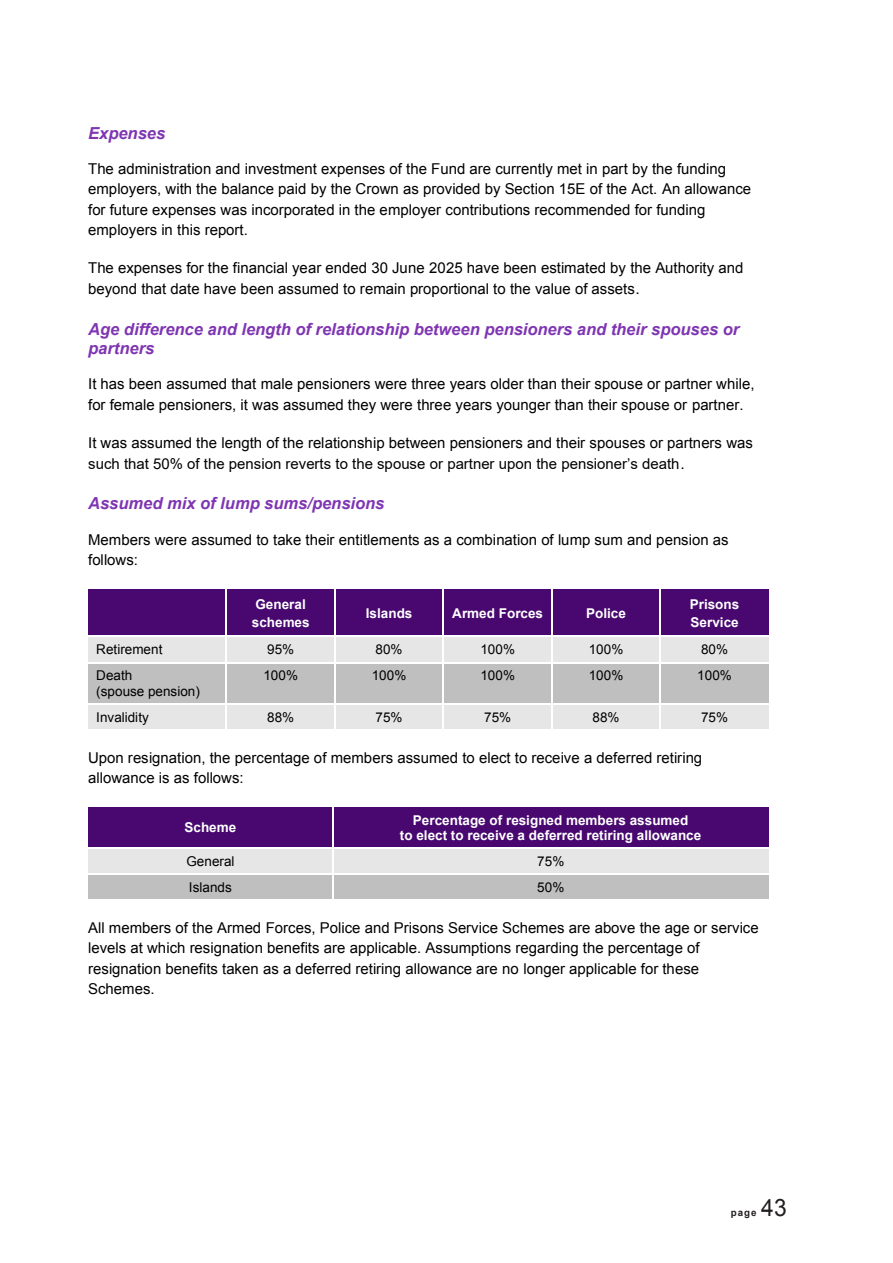
<style>
.page{position:relative;width:893px;height:1263px;background:#fff}
.page>*{position:absolute;margin:0;border:0;box-sizing:border-box;transform-origin:0 0}
.t1{font:24px "Arial";color:#231f20;scale:.95 1}
.t2{font:italic 700 16.5px/18.9px "Arial";color:#7f35b2}
.t3{font:15px/20.4px "Arial";color:#000}
.t4{font:700 13.5px/18.8px "Arial";color:#fff}
.t5{font:13.5px/15.5px "Arial";letter-spacing:.005em;color:#000}
.t6{font:700 9.75px "Arial";color:#231f20}
.s1{font-size:15.9px}
</style>
<div class="page">
<div style="left:88px;top:589px;width:138px;height:47px;background:#48086f"></div>
<div style="left:227px;top:589px;width:107px;height:47px;background:#48086f"></div>
<div style="left:336px;top:589px;width:107px;height:47px;background:#48086f"></div>
<div style="left:444px;top:589px;width:107px;height:47px;background:#48086f"></div>
<div style="left:553px;top:589px;width:107px;height:47px;background:#48086f"></div>
<div style="left:661px;top:589px;width:108px;height:47px;background:#48086f"></div>
<div style="left:88px;top:637px;width:138px;height:25px;background:#e6e6e6"></div>
<div style="left:227px;top:637px;width:107px;height:25px;background:#e6e6e6"></div>
<div style="left:336px;top:637px;width:107px;height:25px;background:#e6e6e6"></div>
<div style="left:444px;top:637px;width:107px;height:25px;background:#e6e6e6"></div>
<div style="left:553px;top:637px;width:107px;height:25px;background:#e6e6e6"></div>
<div style="left:661px;top:637px;width:108px;height:25px;background:#e6e6e6"></div>
<div style="left:88px;top:663px;width:138px;height:40px;background:#bfbfbf"></div>
<div style="left:227px;top:663px;width:107px;height:40px;background:#bfbfbf"></div>
<div style="left:336px;top:663px;width:107px;height:40px;background:#bfbfbf"></div>
<div style="left:444px;top:663px;width:107px;height:40px;background:#bfbfbf"></div>
<div style="left:553px;top:663px;width:107px;height:40px;background:#bfbfbf"></div>
<div style="left:661px;top:663px;width:108px;height:40px;background:#bfbfbf"></div>
<div style="left:88px;top:705px;width:138px;height:24px;background:#e6e6e6"></div>
<div style="left:227px;top:705px;width:107px;height:24px;background:#e6e6e6"></div>
<div style="left:336px;top:705px;width:107px;height:24px;background:#e6e6e6"></div>
<div style="left:444px;top:705px;width:107px;height:24px;background:#e6e6e6"></div>
<div style="left:553px;top:705px;width:107px;height:24px;background:#e6e6e6"></div>
<div style="left:661px;top:705px;width:108px;height:24px;background:#e6e6e6"></div>
<div style="left:88px;top:807px;width:244px;height:40px;background:#48086f"></div>
<div style="left:334px;top:807px;width:435px;height:40px;background:#48086f"></div>
<div style="left:88px;top:849px;width:244px;height:24px;background:#e6e6e6"></div>
<div style="left:334px;top:849px;width:435px;height:24px;background:#e6e6e6"></div>
<div style="left:88px;top:875px;width:244px;height:25px;background:#bfbfbf"></div>
<div style="left:334px;top:875px;width:435px;height:25px;background:#bfbfbf"></div>
<p class="t2" style="left:88px;top:124px;width:79px">Expenses</p>
<p class="t3" style="left:88px;top:159px;width:665px">The administration and investment expenses of the Fund are currently met in part by the funding employers, with the balance paid by the Crown as provided by Section 15E of the Act. An allowance for future expenses was incorporated in the employer contributions recommended for funding employers in this report.</p>
<p class="t3" style="left:88px;top:258px;width:657px;line-height:21px">The expenses for the financial year ended 30 June 2025 have been estimated by the Authority and beyond that date have been assumed to remain proportional to the value of assets<span class="s1">.</span></p>
<p class="t2" style="left:88px;top:320px;width:653px">Age difference and length of relationship between pensioners and their spouses or partners</p>
<p class="t3" style="left:88px;top:374px;width:668px">It has been assumed that male pensioners were three years older than their spouse or partner while, for female pensioners, it was assumed they were three years younger than their spouse or partner.</p>
<p class="t3" style="left:88px;top:432px;width:666px;line-height:21px">It was assumed the length of the relationship between pensioners and their spouses or partners was such that 50% of the pension reverts to the spouse or partner upon the pensioner’s death<span class="s1">.</span></p>
<p class="t2" style="left:88px;top:494px;width:298px">Assumed mix of lump sums/pensions</p>
<p class="t3" style="left:88px;top:529px;width:642px">Members were assumed to take their entitlements as a combination of lump sum and pension as follows:</p>
<p class="t4" style="left:252px;top:595px;width:59px">General schemes</p>
<p class="t4" style="left:366px;top:604px;width:48px">Islands</p>
<p class="t4" style="left:452px;top:604px;width:92px">Armed Forces</p>
<p class="t4" style="left:586px;top:604px;width:41px">Police</p>
<p class="t4" style="left:690px;top:595px;width:51px">Prisons<br>Service</p>
<p class="t5" style="left:96px;top:642px;width:68px">Retirement</p>
<p class="t5" style="left:267px;top:642px;width:29px">95%</p>
<p class="t5" style="left:376px;top:642px;width:29px">80%</p>
<p class="t5" style="left:480px;top:642px;width:36px">100%</p>
<p class="t5" style="left:589px;top:642px;width:36px">100%</p>
<p class="t5" style="left:701px;top:642px;width:29px">80%</p>
<p class="t5" style="left:96px;top:668px;width:105px">Death<br>(spouse pension)</p>
<p class="t5" style="left:263px;top:668px;width:36px">100%</p>
<p class="t5" style="left:372px;top:668px;width:36px">100%</p>
<p class="t5" style="left:480px;top:668px;width:36px">100%</p>
<p class="t5" style="left:589px;top:668px;width:36px">100%</p>
<p class="t5" style="left:697px;top:668px;width:36px">100%</p>
<p class="t5" style="left:96px;top:710px;width:54px">Invalidity</p>
<p class="t5" style="left:267px;top:710px;width:29px">88%</p>
<p class="t5" style="left:376px;top:710px;width:29px">75%</p>
<p class="t5" style="left:484px;top:710px;width:29px">75%</p>
<p class="t5" style="left:592px;top:710px;width:29px">88%</p>
<p class="t5" style="left:701px;top:710px;width:29px">75%</p>
<p class="t3" style="left:88px;top:747px;width:616px">Upon resignation, the percentage of members assumed to elect to receive a deferred retiring allowance is as follows:</p>
<p class="t4" style="left:184px;top:819px;width:53px">Scheme</p>
<p class="t4" style="left:400px;top:812px;width:303px;line-height:15.6px;text-align:center">Percentage of resigned members assumed<br>to elect to receive a deferred retiring allowance</p>
<p class="t5" style="left:186px;top:854px;width:50px">General</p>
<p class="t5" style="left:537px;top:854px;width:29px">75%</p>
<p class="t5" style="left:189px;top:880px;width:44px">Islands</p>
<p class="t5" style="left:537px;top:880px;width:29px">50%</p>
<p class="t3" style="left:88px;top:918px;width:672px">All members of the Armed Forces, Police and Prisons Service Schemes are above the age or service levels at which resignation benefits are applicable. Assumptions regarding the percentage of resignation benefits taken as a deferred retiring allowance are no longer applicable for these Schemes.</p>
<h1 class="t1" style="left:761px;top:1192px;width:28px">43</h1>
<p class="t6" style="left:731px;top:1206px;width:27px">page</p>
</div>
